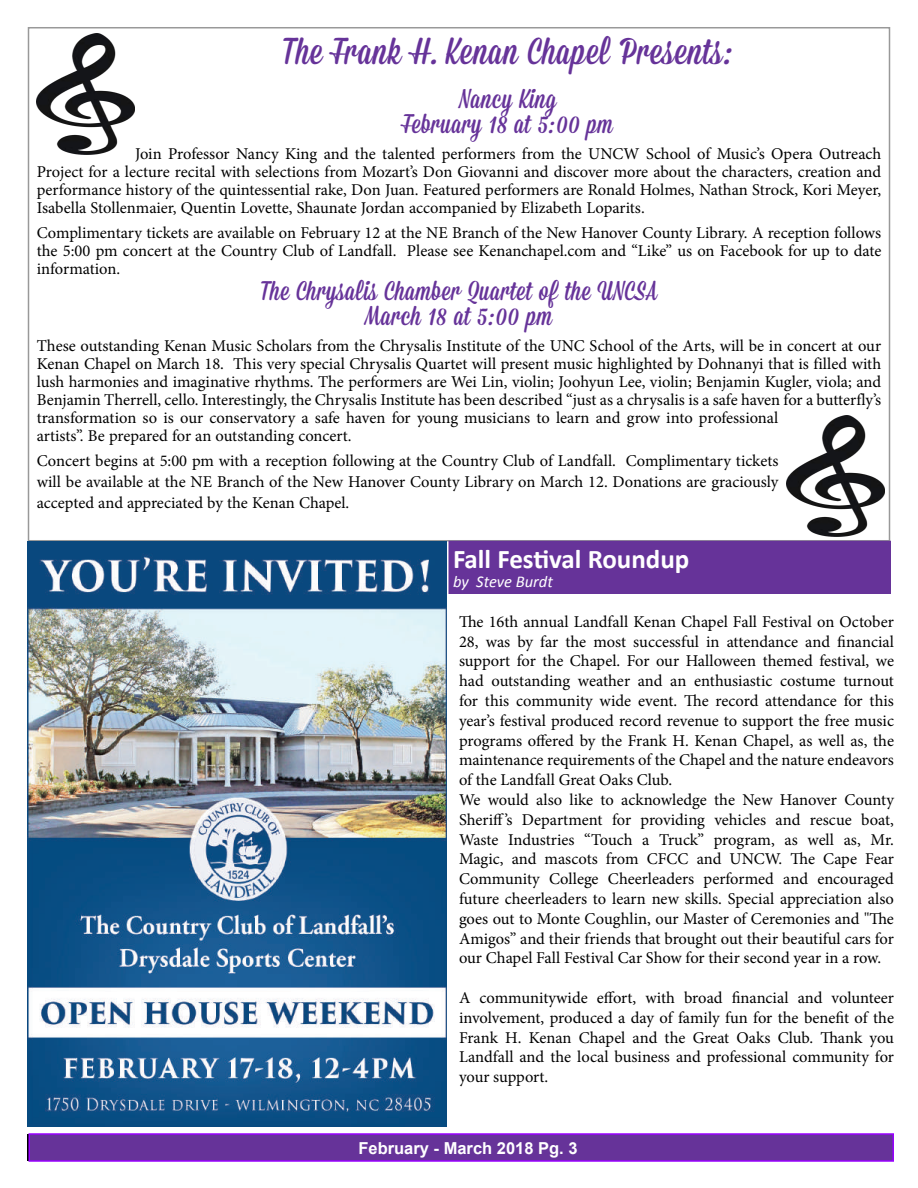
<style>
.page{position:relative;width:918px;height:1188px;background:#fff}
.page>*{position:absolute;margin:0;border:0;box-sizing:border-box;transform-origin:0 0}
.t1{font:37.5px "Mission Script";letter-spacing:.02em;color:#639}
.t2{font:27px/25.5px "Mission Script";letter-spacing:.02em;color:#639;text-align:center}
.t3{font:700 27px "Calibri";color:#fff}
.t4{font:16.5px/19.8px "Minion Pro";letter-spacing:-.005em;color:#000;text-align:justify}
.t5{font:700 16.5px "Arial";color:#fff}
.t6{font:italic 16.5px "Calibri";color:#fff}
</style>
<div class="page">
<div style="left:29px;top:1134px;width:864px;height:27px;background:#639"></div>
<div style="left:28px;top:1133px;width:866px;height:29px;border:2px solid #90f"></div>
<img style="left:27px;top:541px;width:420px;height:585px">
<div style="left:450px;top:542px;width:440px;height:50px;background:#639"></div>
<div style="left:448px;top:541px;width:443px;height:53px;border:3px solid #639"></div>
<img style="left:37px;top:33px;width:98px;height:121px">
<img style="left:786px;top:416px;width:98px;height:121px">
<h1 class="t1" style="left:283px;top:29px;width:452px">The Frank H. Kenan Chapel Presents:</h1>
<h2 class="t2" style="left:403px;top:87px;width:211px">Nancy King<br>February 18 at 5:00 pm</h2>
<p class="t4" style="left:37px;top:144px;width:846px;line-height:18px;text-indent:98px">Join Professor Nancy King and the talented performers from the UNCW School of Music’s Opera Outreach Project for a lecture recital with selections from Mozart’s Don Giovanni and discover more about the characters, creation and performance history of the quintessential rake, Don Juan. Featured performers are Ronald Holmes, Nathan Strock, Kori Meyer, Isabella Stollenmaier, Quentin Lovette, Shaunate Jordan accompanied by Elizabeth Loparits.</p>
<p class="t4" style="left:37px;top:224px;width:846px;line-height:18px">Complimentary tickets are available on February 12 at the NE Branch of the New Hanover County Library. A reception follows the 5:00 pm concert at the Country Club of Landfall. Please see Kenanchapel.com and “Like” us on Facebook for up to date information.</p>
<h2 class="t2" style="left:261px;top:279px;width:398px">The Chrysalis Chamber Quartet of the UNCSA<br>March 18 at 5:00 pm</h2>
<p class="t4" style="left:37px;top:336px;width:846px;line-height:18px;text-align:left">These outstanding Kenan Music Scholars from the Chrysalis Institute of the UNC School of the Arts, will be in concert at our Kenan Chapel on March 18. This very special Chrysalis Quartet will present music highlighted by Dohnanyi that is filled with lush harmonies and imaginative rhythms. The performers are Wei Lin, violin; Joohyun Lee, violin; Benjamin Kugler, viola; and Benjamin Therrell, cello. Interestingly, the Chrysalis Institute has been described “just as a chrysalis is a safe haven for a butterfly’s transformation so is our conservatory a safe haven for young musicians to learn and grow into professional<br>artists”. Be prepared for an outstanding concert.</p>
<p class="t4" style="left:37px;top:450px;width:743px;line-height:21px">Concert begins at 5:00 pm with a reception following at the Country Club of Landfall. Complimentary tickets will be available at the NE Branch of the New Hanover County Library on March 12. Donations are graciously accepted and appreciated by the Kenan Chapel.</p>
<h2 class="t3" style="left:453px;top:541px;width:238px">Fall Festival Roundup</h2>
<p class="t6" style="left:453px;top:571px;width:101px">by Steve Burdt</p>
<p class="t4" style="left:459px;top:612px;width:437px;text-align:left">The 16th annual Landfall Kenan Chapel Fall Festival on October 28, was by far the most successful in attendance and financial support for the Chapel. For our Halloween themed festival, we had outstanding weather and an enthusiastic costume turnout for this community wide event. The record attendance for this year’s festival produced record revenue to support the free music programs offered by the Frank H. Kenan Chapel, as well as, the maintenance requirements of the Chapel and the nature endeavors of the Landfall Great Oaks Club.<br>We would also like to acknowledge the New Hanover County Sheriff’s Department for providing vehicles and rescue boat, Waste Industries “Touch a Truck” program, as well as, Mr.<br>Magic, and mascots from CFCC and UNCW. The Cape Fear Community College Cheerleaders performed and encouraged future cheerleaders to learn new skills. Special appreciation also goes out to Monte Coughlin, our Master of Ceremonies and "The Amigos” and their friends that brought out their beautiful cars for our Chapel Fall Festival Car Show for their second year in a row.</p>
<p class="t4" style="left:459px;top:988px;width:437px">A communitywide effort, with broad financial and volunteer involvement, produced a day of family fun for the benefit of the Frank H. Kenan Chapel and the Great Oaks Club. Thank you Landfall and the local business and professional community for your support.</p>
<p class="t5" style="left:358px;top:1137px;width:221px">February - March 2018 Pg. 3</p>
</div>
